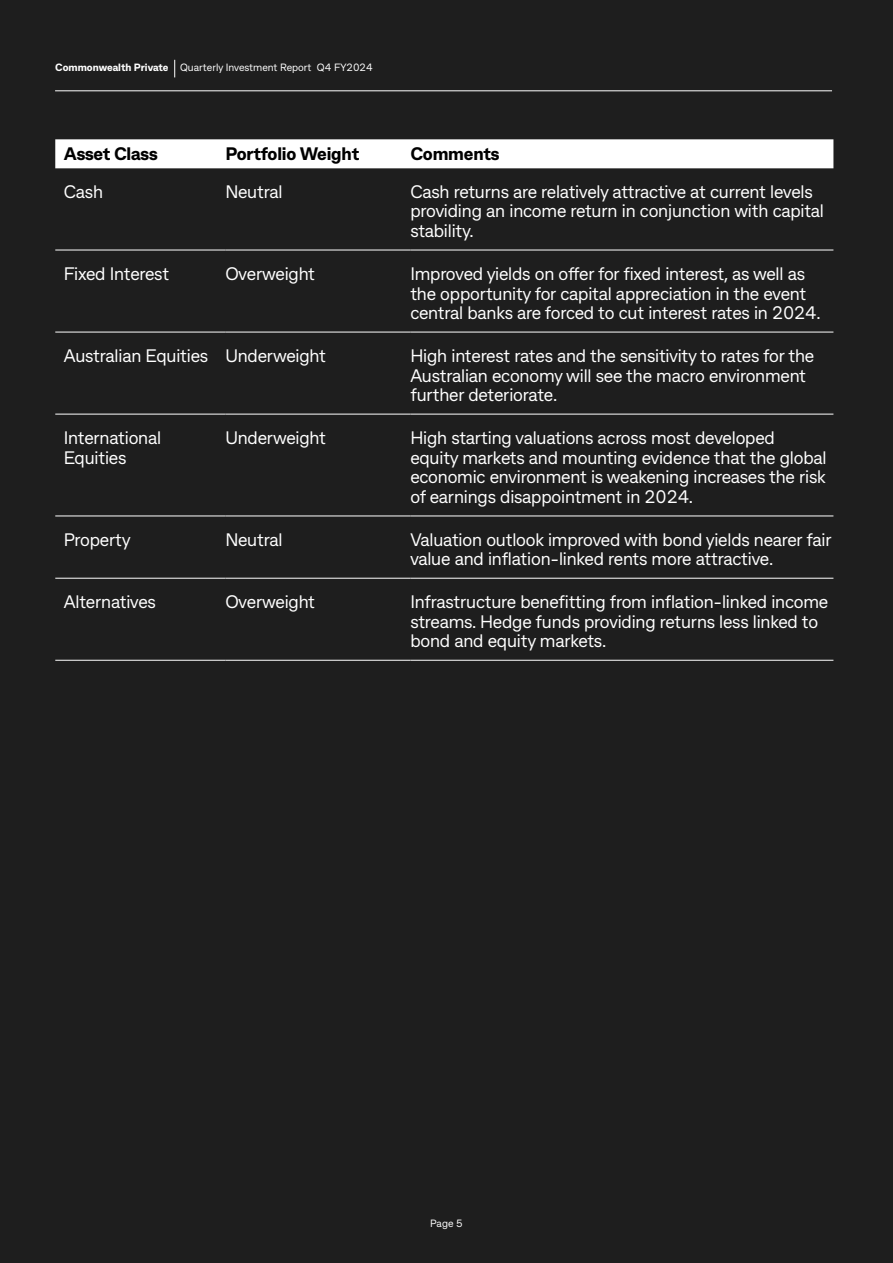
<style>
.page{position:relative;width:893px;height:1263px;background:#1e1e1e}
.page>*{position:absolute;margin:0;border:0;box-sizing:border-box;transform-origin:0 0}
.P{font:18px/19.8px "CBA Beacon Sans";letter-spacing:-.01em;color:#fff}
.P-2{font:800 18px "CBA Beacon Sans";letter-spacing:-.01em;color:#000}
.t1{font:10.5px "CBA Beacon Sans";color:#fff}
.s1{font-weight:800}
</style>
<div class="page">
<hr style="left:55px;top:91px;width:777px;height:1px;background:#fff">
<svg style="left:174px;top:60px;width:1px;height:17px"></svg>
<div style="left:55px;top:139px;width:778px;height:29px;background:#fff"></div>
<hr style="left:55px;top:250px;width:170px;height:1px;background:#fff">
<hr style="left:225px;top:250px;width:185px;height:1px;background:#fff">
<hr style="left:410px;top:250px;width:423px;height:1px;background:#fff">
<hr style="left:55px;top:332px;width:170px;height:1px;background:#fff">
<hr style="left:225px;top:332px;width:185px;height:1px;background:#fff">
<hr style="left:410px;top:332px;width:423px;height:1px;background:#fff">
<hr style="left:55px;top:414px;width:170px;height:1px;background:#fff">
<hr style="left:225px;top:414px;width:185px;height:1px;background:#fff">
<hr style="left:410px;top:414px;width:423px;height:1px;background:#fff">
<hr style="left:55px;top:516px;width:170px;height:1px;background:#fff">
<hr style="left:225px;top:516px;width:185px;height:1px;background:#fff">
<hr style="left:410px;top:516px;width:423px;height:1px;background:#fff">
<hr style="left:55px;top:578px;width:170px;height:1px;background:#fff">
<hr style="left:225px;top:578px;width:185px;height:1px;background:#fff">
<hr style="left:410px;top:578px;width:423px;height:1px;background:#fff">
<hr style="left:55px;top:660px;width:170px;height:1px;background:#fff">
<hr style="left:225px;top:660px;width:185px;height:1px;background:#fff">
<hr style="left:410px;top:660px;width:423px;height:1px;background:#fff">
<p class="t1" style="left:55px;top:60px;width:319px"><span class="s1">Commonwealth Private</span> Quarterly Investment Report Q4 FY2024</p>
<p class="P-2" style="left:64px;top:142px;width:95px">Asset Class</p>
<p class="P-2" style="left:225px;top:142px;width:135px">Portfolio Weight</p>
<p class="P-2" style="left:410px;top:142px;width:91px">Comments</p>
<p class="P" style="left:64px;top:181px;width:41px">Cash</p>
<p class="P" style="left:225px;top:181px;width:59px">Neutral</p>
<p class="P" style="left:410px;top:181px;width:415px">Cash returns are relatively attractive at current levels providing an income return in conjunction with capital stability.</p>
<p class="P" style="left:64px;top:263px;width:107px">Fixed Interest</p>
<p class="P" style="left:225px;top:263px;width:91px">Overweight</p>
<p class="P" style="left:410px;top:263px;width:412px">Improved yields on offer for fixed interest, as well as the opportunity for capital appreciation in the event central banks are forced to cut interest rates in 2024.</p>
<p class="P" style="left:64px;top:345px;width:146px">Australian Equities</p>
<p class="P" style="left:225px;top:345px;width:102px">Underweight</p>
<p class="P" style="left:410px;top:345px;width:405px">High interest rates and the sensitivity to rates for the<br>Australian economy will see the macro environment further deteriorate.</p>
<p class="P" style="left:64px;top:427px;width:99px">International<br>Equities</p>
<p class="P" style="left:225px;top:427px;width:102px">Underweight</p>
<p class="P" style="left:410px;top:427px;width:418px">High starting valuations across most developed equity markets and mounting evidence that the global economic environment is weakening increases the risk of earnings disappointment in 2024.</p>
<p class="P" style="left:64px;top:529px;width:68px">Property</p>
<p class="P" style="left:225px;top:529px;width:59px">Neutral</p>
<p class="P" style="left:410px;top:529px;width:423px">Valuation outlook improved with bond yields nearer fair value and inflation-linked rents more attractive.</p>
<p class="P" style="left:64px;top:591px;width:94px">Alternatives</p>
<p class="P" style="left:225px;top:591px;width:91px">Overweight</p>
<p class="P" style="left:410px;top:591px;width:419px">Infrastructure benefitting from inflation-linked income streams. Hedge funds providing returns less linked to bond and equity markets.</p>
<p class="t1" style="left:430px;top:1216px;width:34px">Page 5</p>
</div>
